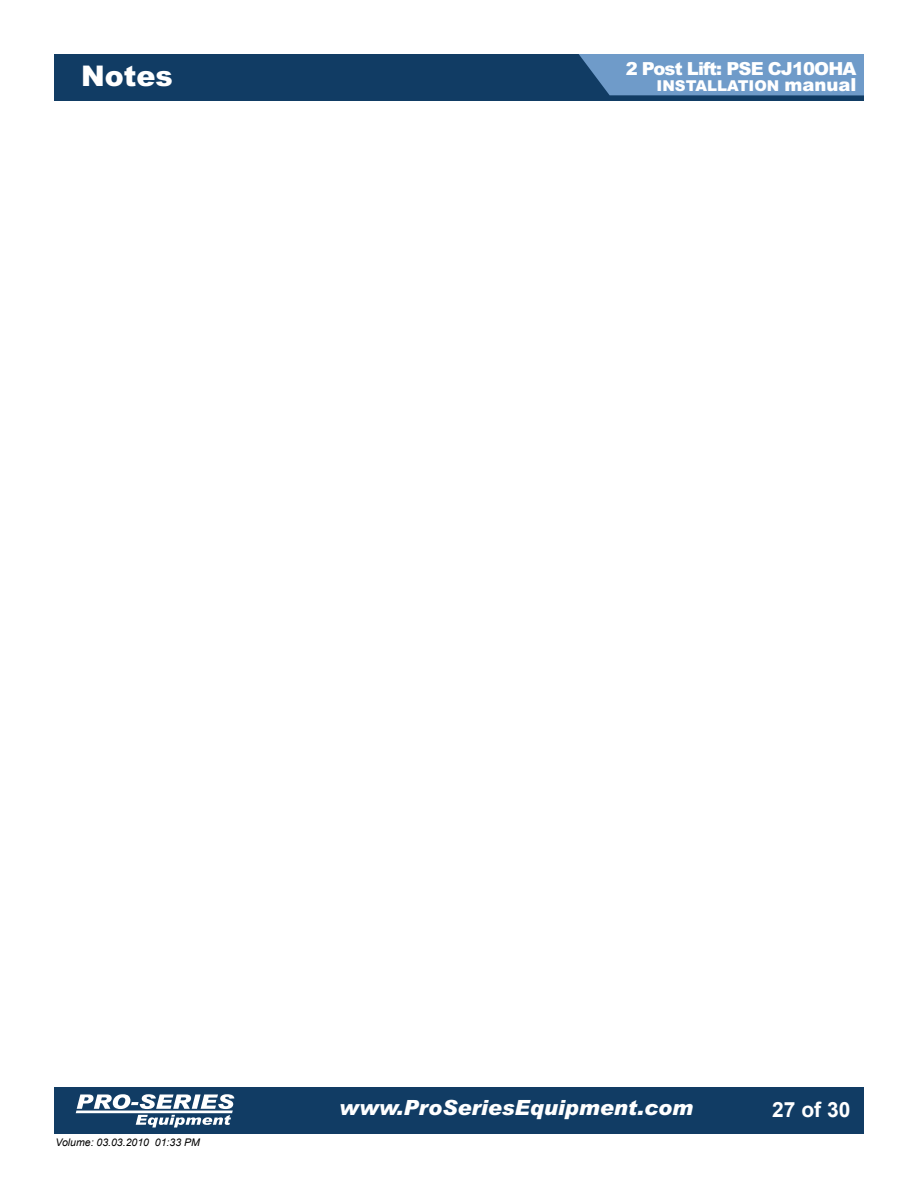
<style>
.page{position:relative;width:918px;height:1188px;background:#fff}
.page>*{position:absolute;margin:0;border:0;box-sizing:border-box;transform-origin:0 0}
.t1{font:900 28.5px "Arial MT Std";color:#fff}
.t2{font:italic 900 21px "Arial MT Std";color:#fff}
.t3{font:700 21px "Arial";color:#fff}
.t4{font:900 18px "Arial MT Std";letter-spacing:-.05em;color:#fff}
.t5{font:900 15px "Arial MT Std";color:#fff}
.t6{font:italic 10.5px "Arial";color:#000}
.s1{font-size:18px}
</style>
<div class="page">
<div style="left:54px;top:54px;width:810px;height:46px;background:#113c64"></div>
<div style="left:579px;top:54px;width:285px;height:41px;background:#6f9bc9"></div>
<div style="left:54px;top:1088px;width:810px;height:46px;background:#113c64"></div>
<svg style="left:76px;top:1094px;width:158px;height:34px"></svg>
<h1 class="t1" style="left:81px;top:58px;width:93px">Notes</h1>
<p class="t4" style="left:626px;top:57px;width:114px">2 Post Lift: PSE</p>
<p class="t4" style="left:768px;top:57px;width:90px">CJ10OHA</p>
<p class="t5" style="left:657px;top:76px;width:201px">Installation <span class="s1">manual</span></p>
<p class="t6" style="left:56px;top:1136px;width:146px">Volume: 03.03.2010 01:33 PM</p>
<p class="t2" style="left:339px;top:1095px;width:355px">www.ProSeriesEquipment.com</p>
<p class="t3" style="left:772px;top:1096px;width:80px">27 of 30</p>
</div>
